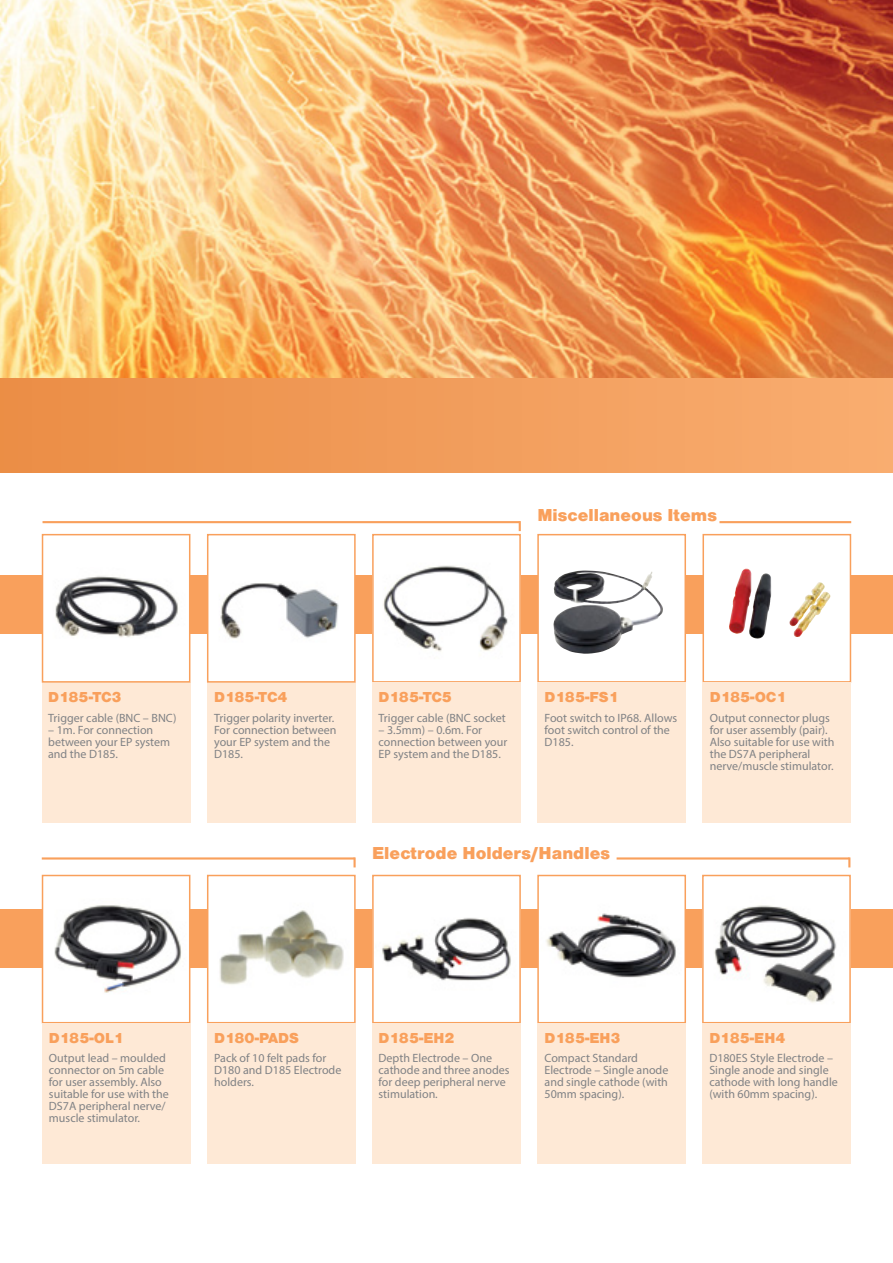
<style>
.page{position:relative;width:893px;height:1263px;background:#fff}
.page>*{position:absolute;margin:0;border:0;box-sizing:border-box;transform-origin:0 0}
.t1{font:18px "Helvetica Bld";color:#f9a05c}
.t2{font:15px "Helvetica Bld";color:#f9a05c}
.t3{font:12px/12px "Myriad Pro";color:#808285}
</style>
<div class="page">
<img style="left:0;top:0;width:893px;height:378px">
<div style="left:0;top:378px;width:893px;height:94px;background:linear-gradient(to right,#ea8d46,#f9ad70)"></div>
<div style="left:0;top:909px;width:893px;height:58px;background:#f9a05c"></div>
<div style="left:42px;top:683px;width:148px;height:140px;background:#fee9d6"></div>
<div style="left:207px;top:683px;width:149px;height:140px;background:#fee9d6"></div>
<div style="left:1px;top:576px;width:892px;height:58px;background:#f9a05c"></div>
<img style="left:45px;top:576px;width:142px;height:62px">
<div style="left:42px;top:534px;width:148px;height:149px;border:2px solid #f9a05c"></div>
<img style="left:210px;top:576px;width:143px;height:63px">
<div style="left:207px;top:534px;width:149px;height:149px;border:2px solid #f9a05c"></div>
<img style="left:375px;top:565px;width:143px;height:87px">
<div style="left:372px;top:534px;width:149px;height:149px;border:2px solid #f9a05c"></div>
<div style="left:538px;top:535px;width:147px;height:147px;background:#fff"></div>
<img style="left:553px;top:570px;width:110px;height:84px">
<div style="left:537px;top:534px;width:149px;height:149px;border:2px solid #f9a05c"></div>
<div style="left:703px;top:535px;width:147px;height:147px;background:#fff"></div>
<img style="left:729px;top:569px;width:89px;height:70px">
<div style="left:702px;top:534px;width:149px;height:149px;border:2px solid #f9a05c"></div>
<div style="left:372px;top:683px;width:149px;height:140px;background:#fee9d6"></div>
<div style="left:537px;top:683px;width:149px;height:140px;background:#fee9d6"></div>
<div style="left:702px;top:683px;width:149px;height:140px;background:#fee9d6"></div>
<img style="left:45px;top:905px;width:142px;height:88px">
<div style="left:42px;top:875px;width:148px;height:148px;border:2px solid #f9a05c"></div>
<img style="left:210px;top:909px;width:143px;height:76px">
<div style="left:207px;top:875px;width:149px;height:148px;border:2px solid #f9a05c"></div>
<img style="left:375px;top:909px;width:143px;height:72px">
<div style="left:372px;top:875px;width:149px;height:148px;border:2px solid #f9a05c"></div>
<img style="left:540px;top:909px;width:143px;height:69px">
<div style="left:537px;top:875px;width:149px;height:148px;border:2px solid #f9a05c"></div>
<img style="left:705px;top:905px;width:143px;height:98px">
<div style="left:702px;top:875px;width:149px;height:148px;border:2px solid #f9a05c"></div>
<div style="left:42px;top:1023px;width:148px;height:141px;background:#fee9d6"></div>
<div style="left:372px;top:1023px;width:149px;height:141px;background:#fee9d6"></div>
<div style="left:537px;top:1023px;width:149px;height:141px;background:#fee9d6"></div>
<div style="left:702px;top:1023px;width:149px;height:141px;background:#fee9d6"></div>
<div style="left:207px;top:1023px;width:149px;height:141px;background:#fee9d6"></div>
<hr style="left:719px;top:521px;width:132px;height:2px;background:#f9a05c">
<hr style="left:43px;top:521px;width:477px;height:2px;background:#f9a05c">
<svg style="left:519px;top:521px;width:2px;height:10px"></svg>
<hr style="left:42px;top:857px;width:313px;height:2px;background:#f9a05c">
<svg style="left:353px;top:857px;width:3px;height:10px"></svg>
<hr style="left:617px;top:857px;width:232px;height:2px;background:#f9a05c">
<svg style="left:848px;top:857px;width:2px;height:10px"></svg>
<h1 class="t1" style="left:537px;top:503px;width:181px">Miscellaneous Items</h1>
<p class="t2" style="left:48px;top:687px;width:75px">D185-TC3</p>
<p class="t2" style="left:214px;top:687px;width:75px">D185-TC4</p>
<p class="t3" style="left:48px;top:711px;width:130px">Trigger cable (BNC – BNC)</p>
<p class="t3" style="left:48px;top:723px;width:123px">– 1m. For connection between your EP system and the D185.</p>
<p class="t3" style="left:214px;top:711px;width:124px">Trigger polarity inverter.<br>For connection between your EP system and the<br>D185.</p>
<p class="t2" style="left:379px;top:687px;width:75px">D185-TC5</p>
<p class="t3" style="left:379px;top:711px;width:129px">Trigger cable (BNC socket</p>
<p class="t3" style="left:379px;top:723px;width:130px">– 3.5mm) – 0.6m. For connection between your<br>EP system and the D185.</p>
<p class="t2" style="left:545px;top:687px;width:76px">D185-FS1</p>
<p class="t3" style="left:545px;top:711px;width:134px">Foot switch to IP68. Allows foot switch control of the<br>D185.</p>
<h1 class="t1" style="left:372px;top:841px;width:239px">Electrode Holders/Handles</h1>
<p class="t2" style="left:710px;top:687px;width:78px">D185-OC1</p>
<p class="t3" style="left:710px;top:711px;width:126px">Output connector plugs for user assembly (pair).<br>Also suitable for use with the DS7A peripheral nerve/muscle stimulator.</p>
<p class="t2" style="left:49px;top:1028px;width:77px">D185-OL1</p>
<p class="t3" style="left:49px;top:1052px;width:121px">Output lead – moulded connector on 5m cable for user assembly. Also suitable for use with the<br>DS7A peripheral nerve/ muscle stimulator.</p>
<p class="t2" style="left:214px;top:1028px;width:86px">D180-PADS</p>
<p class="t3" style="left:214px;top:1052px;width:129px">Pack of 10 felt pads for<br>D180 and D185 Electrode holders.</p>
<p class="t2" style="left:379px;top:1028px;width:78px">D185-EH2</p>
<p class="t3" style="left:379px;top:1052px;width:132px">Depth Electrode – One cathode and three anodes for deep peripheral nerve stimulation.</p>
<p class="t2" style="left:545px;top:1028px;width:78px">D185-EH3</p>
<p class="t2" style="left:709px;top:1028px;width:78px">D185-EH4</p>
<p class="t3" style="left:545px;top:1052px;width:125px">Compact Standard<br>Electrode – Single anode and single cathode (with<br>50mm spacing).</p>
<p class="t3" style="left:709px;top:1052px;width:130px">D180ES Style Electrode –<br>Single anode and single cathode with long handle (with 60mm spacing).</p>
</div>
